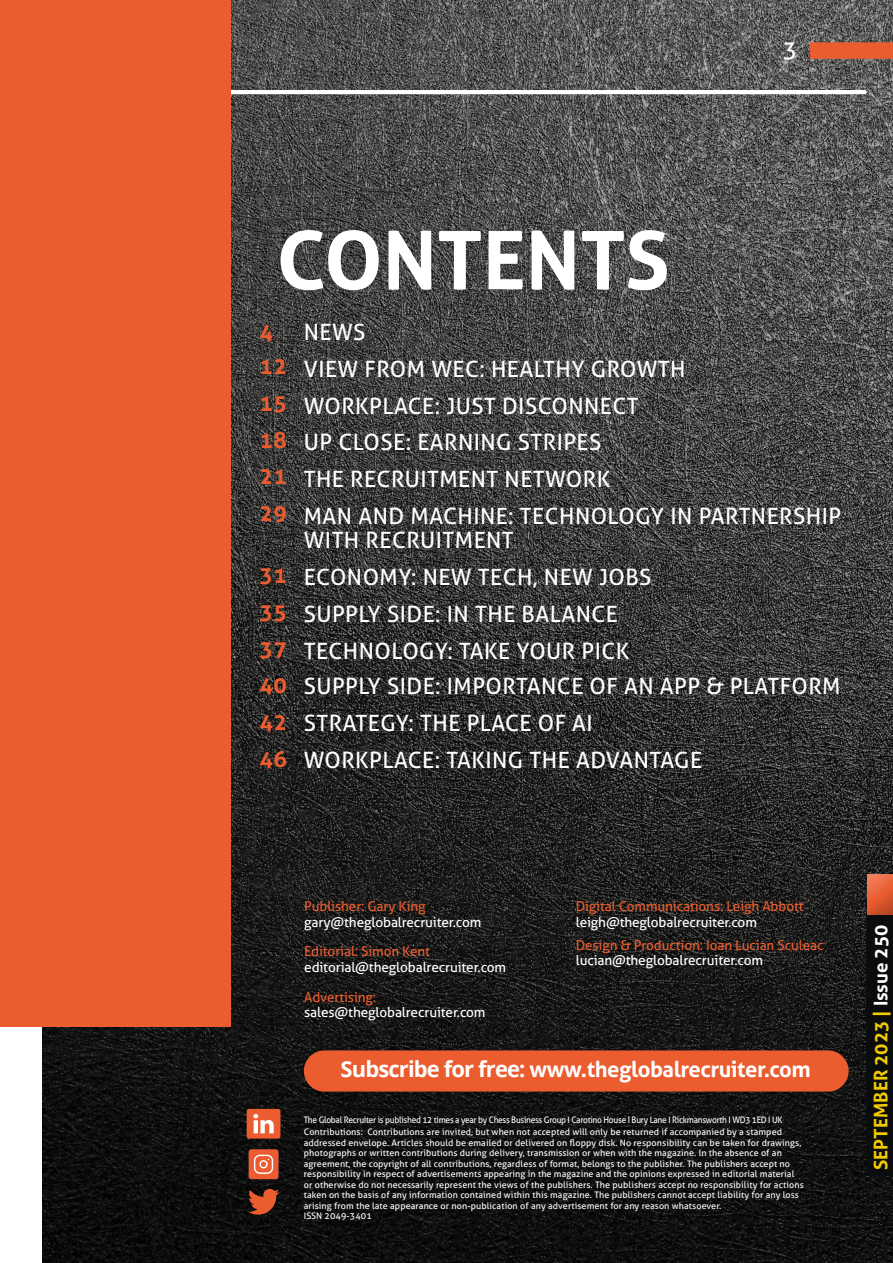
<style>
.page{position:relative;width:893px;height:1263px;background:#fff}
.page>*{position:absolute;margin:0;border:0;box-sizing:border-box;transform-origin:0 0}
.Title{font:700 81px "Aller";color:#fff}
.t1{font:24px "Aller";color:#fff}
.body_text{font:700 22.65px "Aller";color:#eb5c2e}
.body_text-2{font:22.5px/24px "Aller";letter-spacing:.02em;color:#fff}
.body_text-3{font:700 22.5px "Aller";letter-spacing:.02em;color:#eb5c2e}
.t2{font:700 22.05px "Aller";letter-spacing:-.02em;color:#fff}
.body_text-4{font:700 18.75px "Aller";color:#f2ca00}
.t3{font:13.65px "Aller";letter-spacing:-.01em;color:#fff}
.t4{font:13.65px "Aller";letter-spacing:-.01em;color:#eb5c2f}
.Drop_Cap_Open_Para_G{font:9px "Aller";letter-spacing:.01em;color:#fff}
.Drop_Cap_Open_Para_G-2{font:9px "Aller";letter-spacing:-.03em;color:#fff;scale:.93 1}
.s1{font-family:"Open Sans"}
.s2{color:#fff}
</style>
<div class="page">
<img style="left:43px;top:0;width:850px;height:1263px">
<div style="left:810px;top:42px;width:83px;height:17px;background:#eb5c2e"></div>
<hr style="left:26px;top:90px;width:841px;height:4px;background:#fff;border-radius:2px">
<div style="left:0;top:0;width:231px;height:1026px;background:#eb5c2e"></div>
<div style="left:867px;top:914px;width:26px;height:262px;background:#0b0c0c"></div>
<div style="left:853px;top:863px;width:40px;height:44px;background:#fff;opacity:.75"></div>
<div style="left:853px;top:878px;width:40px;height:36px;background:#000;opacity:.75"></div>
<div style="left:305px;top:1051px;width:543px;height:40px;background:#eb5c2f;border-radius:20px"></div>
<div style="left:304px;top:1050px;width:545px;height:41px;border:2px solid #eb5c2f;border-radius:20px"></div>
<svg style="left:248px;top:1189px;width:31px;height:25px"></svg>
<div style="left:247px;top:1109px;width:33px;height:29px;background:#eb5c31;border-radius:2px"></div>
<svg style="left:253px;top:1114px;width:21px;height:19px"></svg>
<svg style="left:249px;top:1149px;width:29px;height:30px"></svg>
<p class="t1" style="left:783px;top:35px;width:16px">3</p>
<p class="Title" style="left:276px;top:211px;width:395px">CONTENTS</p>
<p class="body_text" style="left:259px;top:318px;width:15px">4</p>
<p class="body_text-3" style="left:259px;top:352px;width:29px">12</p>
<p class="body_text-3" style="left:259px;top:389px;width:29px">15</p>
<p class="body_text-3" style="left:259px;top:426px;width:29px">18</p>
<p class="body_text-3" style="left:259px;top:462px;width:29px">21</p>
<p class="body_text-3" style="left:259px;top:499px;width:29px">29</p>
<p class="body_text-3" style="left:259px;top:561px;width:29px">31</p>
<p class="body_text-3" style="left:259px;top:598px;width:29px">35</p>
<p class="body_text-3" style="left:259px;top:635px;width:29px">37</p>
<p class="body_text-3" style="left:259px;top:671px;width:29px">40</p>
<p class="body_text-3" style="left:259px;top:708px;width:29px">42</p>
<p class="body_text-3" style="left:259px;top:745px;width:29px">46</p>
<p class="body_text-2" style="left:304px;top:320px;width:63px">NEWS</p>
<p class="body_text-2" style="left:304px;top:357px;width:383px">VIEW FROM WEC: HEALTHY GROWTH</p>
<p class="body_text-2" style="left:304px;top:393px;width:336px">WORKPLACE: JUST DISCONNECT</p>
<p class="body_text-2" style="left:304px;top:430px;width:299px">UP CLOSE: EARNING STRIPES</p>
<p class="body_text-2" style="left:304px;top:467px;width:308px">THE RECRUITMENT NETWORK</p>
<p class="body_text-2" style="left:304px;top:504px;width:539px">MAN AND MACHINE: TECHNOLOGY IN PARTNERSHIP<br>WITH RECRUITMENT</p>
<p class="body_text-2" style="left:304px;top:565px;width:349px">ECONOMY: NEW TECH, NEW JOBS</p>
<p class="body_text-2" style="left:304px;top:602px;width:316px">SUPPLY SIDE: IN THE BALANCE</p>
<p class="body_text-2" style="left:304px;top:639px;width:327px">TECHNOLOGY: TAKE YOUR PICK</p>
<p class="body_text-2" style="left:304px;top:674px;width:538px">SUPPLY SIDE: IMPORTANCE OF AN APP &amp; PLATFORM</p>
<p class="body_text-2" style="left:304px;top:711px;width:291px">STRATEGY: THE PLACE OF AI</p>
<p class="body_text-2" style="left:304px;top:748px;width:400px">WORKPLACE: TAKING THE ADVANTAGE</p>
<p class="t4" style="left:304px;top:898px;width:123px">Publisher: Gary King</p>
<p class="t3" style="left:304px;top:913px;width:179px">gary@theglobalrecruiter.com</p>
<p class="t4" style="left:304px;top:943px;width:127px">Editorial: Simon Kent</p>
<p class="t3" style="left:304px;top:959px;width:204px">editorial@theglobalrecruiter.com</p>
<p class="t4" style="left:304px;top:988px;width:74px">Advertising:</p>
<p class="t3" style="left:304px;top:1004px;width:183px">sales@theglobalrecruiter.com</p>
<p class="t4" style="left:576px;top:898px;width:230px">Digital Communications: Leigh Abbott</p>
<p class="t3" style="left:576px;top:913px;width:183px">leigh@theglobalrecruiter.com</p>
<p class="t4" style="left:576px;top:937px;width:249px">Design &amp; Production: Ioan Lucian Sculeac</p>
<p class="t3" style="left:576px;top:952px;width:189px">lucian@theglobalrecruiter.com</p>
<p class="t2" style="left:341px;top:1056px;width:472px"><span class="s1">Subscribe for free:</span> www.theglobalrecruiter.com</p>
<p class="Drop_Cap_Open_Para_G-2" style="left:304px;top:1114px;width:516px">The Global Recruiter is published 12 times a year by Chess Business Group I Carotino House I Bury Lane I Rickmansworth I WD3 1ED I UK</p>
<p class="Drop_Cap_Open_Para_G" style="left:304px;top:1127px;width:480px">Contributions: Contributions are invited, but when not accepted will only be returned if accompanied by a stamped</p>
<p class="Drop_Cap_Open_Para_G" style="left:304px;top:1137px;width:499px">addressed envelope. Articles should be emailed or delivered on floppy disk. No responsibility can be taken for drawings,</p>
<p class="Drop_Cap_Open_Para_G" style="left:304px;top:1148px;width:480px">photographs or written contributions during delivery, transmission or when with the magazine. In the absence of an</p>
<p class="Drop_Cap_Open_Para_G" style="left:304px;top:1158px;width:488px">agreement, the copyright of all contributions, regardless of format, belongs to the publisher. The publishers accept no</p>
<p class="Drop_Cap_Open_Para_G" style="left:304px;top:1169px;width:492px">responsibility in respect of advertisements appearing in the magazine and the opinions expressed in editorial material</p>
<p class="Drop_Cap_Open_Para_G" style="left:304px;top:1179px;width:501px">or otherwise do not necessarily represent the views of the publishers. The publishers accept no responsibility for actions</p>
<p class="Drop_Cap_Open_Para_G" style="left:304px;top:1190px;width:497px">taken on the basis of any information contained within this magazine. The publishers cannot accept liability for any loss</p>
<p class="Drop_Cap_Open_Para_G" style="left:304px;top:1200px;width:419px">arising from the late appearance or non-publication of any advertisement for any reason whatsoever.</p>
<p class="Drop_Cap_Open_Para_G" style="left:304px;top:1211px;width:69px">ISSN 2049-3401</p>
<p class="body_text-4" style="left:869px;top:1170px;width:246px;rotate:-90deg">SEPTEMBER 2023 | <span class="s2">Issue 250</span></p>
</div>
